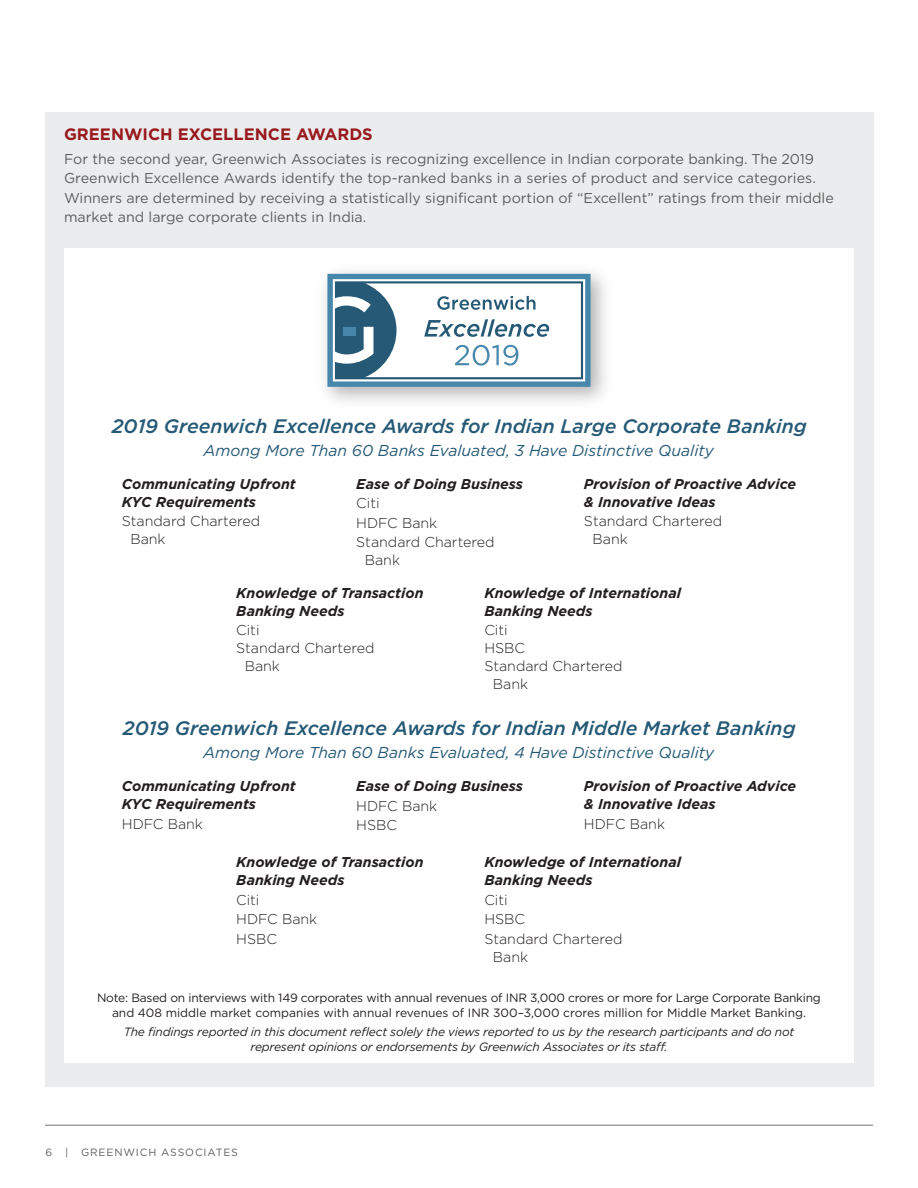
<style>
.page{position:relative;width:918px;height:1188px;background:#fff}
.page>*{position:absolute;margin:0;border:0;box-sizing:border-box;transform-origin:0 0}
.t1{font:italic 500 19.5px "Gotham";color:#255975}
.t2{font:700 16.5px "Gotham";color:#981a1e}
.t3{font:italic 15.75px "Gotham";color:#255975}
.t4{font:italic 700 14.25px/18px "Gotham";color:#231f20}
.t5{font:14.25px/19.5px "Gotham";color:#5d5f5e}
.t6{font:300 14.25px/19.5px "Gotham";color:#231f20}
.t7{font:12px/15px "Gotham";letter-spacing:-.02em;color:#231f20;text-align:center}
.t8{font:italic 12px/15px "Gotham";letter-spacing:-.02em;color:#231f20;text-align:center}
.footer___folio_-_all{font:10.5px "Gotham";letter-spacing:.08em;color:#5e5f5f}
.s1{font-weight:700;font-style:italic}
.s2{font-weight:300;font-style:normal}
</style>
<div class="page">
<hr style="left:45px;top:1125px;width:828px;height:1px;background:#737473">
<div style="left:45px;top:113px;width:828px;height:974px;background:#eaeced"></div>
<div style="left:64px;top:248px;width:790px;height:815px;background:#fff"></div>
<svg style="left:327px;top:274px;width:264px;height:113px"></svg>
<p class="t2" style="left:64px;top:123px;width:310px">GREENWICH EXCELLENCE AWARDS</p>
<p class="t5" style="left:64px;top:149px;width:771px">For the second year, Greenwich Associates is recognizing excellence in Indian corporate banking. The 2019<br>Greenwich Excellence Awards identify the top-ranked banks in a series of product and service categories.<br>Winners are determined by receiving a statistically significant portion of “Excellent” ratings from their middle market and large corporate clients in India.</p>
<p class="t1" style="left:112px;top:413px;width:696px">2019 Greenwich Excellence Awards for Indian Large Corporate Banking</p>
<p class="t3" style="left:204px;top:440px;width:512px">Among More Than 60 Banks Evaluated, 3 Have Distinctive Quality</p>
<p class="t6" style="left:356px;top:474px;width:168px"><span class="s1">Ease of Doing Business<br></span>Citi<br>HDFC Bank<br>Standard Chartered</p>
<p class="t6" style="left:365px;top:550px;width:37px">Bank</p>
<p class="t4" style="left:122px;top:475px;width:175px">Communicating Upfront<br>KYC Requirements</p>
<p class="t6" style="left:130px;top:512px;width:131px;line-height:18px;text-indent:-9px">Standard Chartered<br>Bank</p>
<p class="t4" style="left:584px;top:475px;width:214px">Provision of Proactive Advice &amp; Innovative Ideas</p>
<p class="t6" style="left:593px;top:512px;width:131px;line-height:18px;text-indent:-9px">Standard Chartered<br>Bank</p>
<p class="t4" style="left:484px;top:584px;width:199px">Knowledge of International<br>Banking Needs</p>
<p class="t6" style="left:484px;top:620px;width:25px">Citi</p>
<p class="t6" style="left:484px;top:638px;width:42px">HSBC</p>
<p class="t6" style="left:484px;top:656px;width:140px">Standard Chartered</p>
<p class="t6" style="left:493px;top:674px;width:37px">Bank</p>
<p class="t1" style="left:123px;top:716px;width:674px">2019 Greenwich Excellence Awards for Indian Middle Market Banking</p>
<p class="t3" style="left:203px;top:743px;width:512px">Among More Than 60 Banks Evaluated, 4 Have Distinctive Quality</p>
<p class="t4" style="left:356px;top:777px;width:168px;line-height:19.5px">Ease of Doing Business<br><span class="s2">HDFC Bank<br>HSBC</span></p>
<p class="t4" style="left:584px;top:777px;width:214px">Provision of Proactive Advice &amp; Innovative Ideas</p>
<p class="t4" style="left:236px;top:584px;width:189px">Knowledge of Transaction<br>Banking Needs</p>
<p class="t6" style="left:236px;top:620px;width:25px">Citi</p>
<p class="t6" style="left:236px;top:638px;width:140px">Standard Chartered</p>
<p class="t6" style="left:245px;top:656px;width:37px">Bank</p>
<p class="t4" style="left:122px;top:777px;width:175px">Communicating Upfront<br>KYC Requirements</p>
<p class="t6" style="left:122px;top:814px;width:83px">HDFC Bank</p>
<p class="t4" style="left:236px;top:853px;width:189px">Knowledge of Transaction<br>Banking Needs</p>
<p class="t6" style="left:236px;top:889px;width:83px">Citi<br>HDFC Bank<br>HSBC</p>
<p class="t6" style="left:584px;top:814px;width:83px">HDFC Bank</p>
<p class="t4" style="left:484px;top:853px;width:199px">Knowledge of International<br>Banking Needs</p>
<p class="t6" style="left:484px;top:889px;width:140px">Citi<br>HSBC<br>Standard Chartered</p>
<p class="t6" style="left:493px;top:946px;width:37px">Bank</p>
<p class="t7" style="left:97px;top:990px;width:725px">Note: Based on interviews with 149 corporates with annual revenues of INR 3,000 crores or more for Large Corporate Banking and 408 middle market companies with annual revenues of INR 300–3,000 crores million for Middle Market Banking.</p>
<p class="t8" style="left:124px;top:1024px;width:672px">The findings reported in this document reflect solely the views reported to us by the research participants and do not represent opinions or endorsements by Greenwich Associates or its sta .</p>
<p class="footer___folio_-_all" style="left:46px;top:1145px;width:194px">6 | GREENWICH ASSOCIATES</p>
</div>
